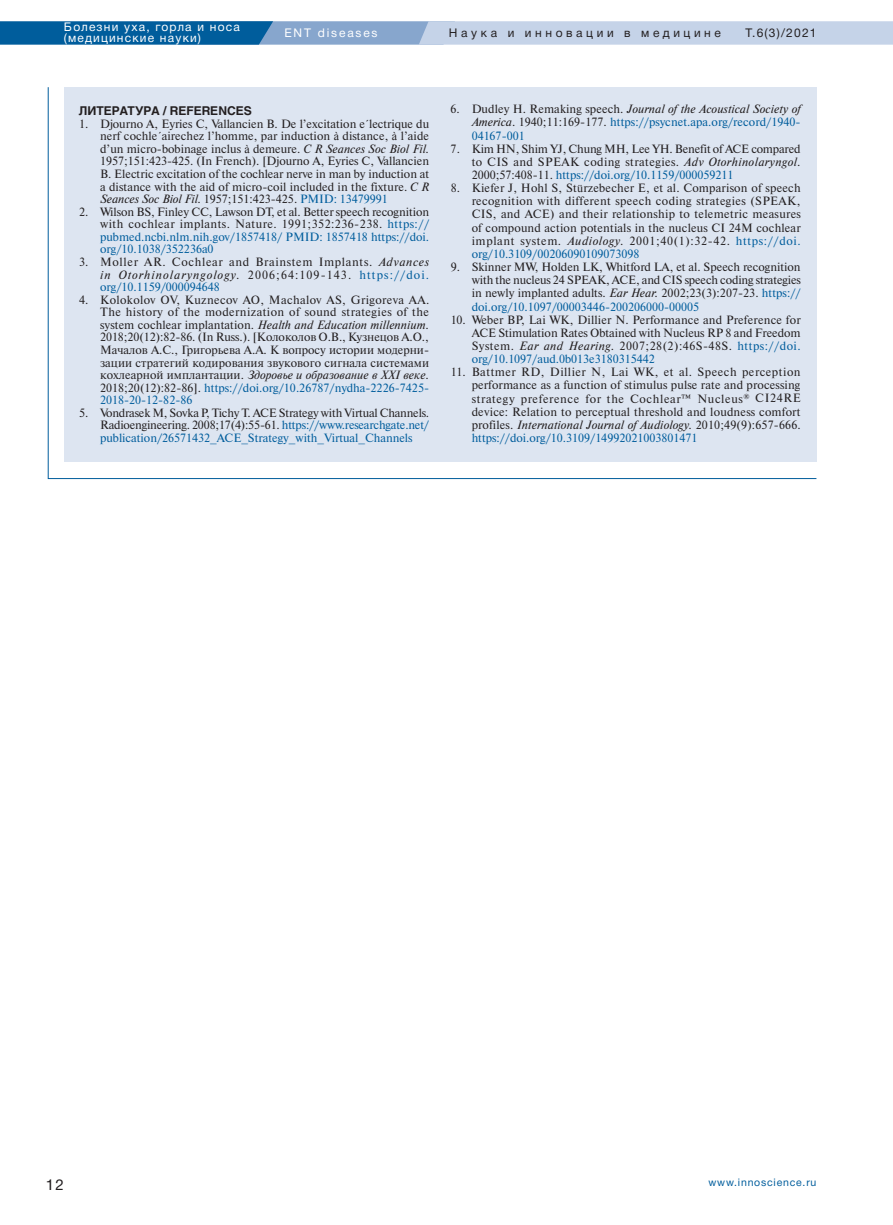
<style>
.page{position:relative;width:893px;height:1225px;background:#fff}
.page>*{position:absolute;margin:0;border:0;box-sizing:border-box;transform-origin:0 0}
.t1{font:15px "Helvetica Neue Cyr";color:#231f20}
.t2{font:12px/12.6px "Newton C";color:#231f20;text-align:justify}
.t3{font:12px/13.2px "Newton C";letter-spacing:.005em;color:#005d9c;text-align:justify}
.t4{font:12px/10.5px "Helvetica Neue Cyr";letter-spacing:.1em;color:#fff}
.t5{font:12px "Helvetica Neue Cyr";letter-spacing:.3em;color:#231f20}
.t6{font:700 12px "Helios C";color:#231f20}
.t7{font:12px "Helvetica Neue Cyr";letter-spacing:.15em;color:#fff}
.t8{font:10.5px "Helvetica Neue Cyr";letter-spacing:.075em;color:#005d9c}
.s1{font-family:"Times New Roman"}
.s2{font-style:italic}
.s3{color:#005d9c}
.s4{color:#231f20}
.s5{font-style:italic;color:#231f20}
</style>
<div class="page">
<svg style="left:0;top:21px;width:893px;height:24px;background:#82a9cd"></svg>
<svg style="left:47px;top:87px;width:770px;height:392px"></svg>
<div style="left:64px;top:87px;width:752px;height:374px;background:#dde5f1"></div>
<p class="t4" style="left:64px;top:22px;width:178px">Болезни уха, горла и носа (медицинские науки)</p>
<p class="t7" style="left:284px;top:27px;width:95px">ENT diseases</p>
<p class="t5" style="left:449px;top:27px;width:274px">Наука и инновации в медицине</p>
<p class="t5" style="left:745px;top:27px;width:73px">Т.6(3)/2021</p>
<p class="t6" style="left:79px;top:104px;width:175px">ЛИТЕРАТУРА / RЕFERENCES</p>
<p class="t2" style="left:100px;top:117px;width:331px;text-indent:-21px">1. Djourno A, Eyries C, Vallancien B. De l’excitation e<span class="s1">´</span>lectrique du nerf cochle<span class="s1">´</span>airechez l’homme, par induction <span class="s1">à</span> distance, <span class="s1">à</span> l’aide d’un micro-bobinage inclus <span class="s1">à</span> demeure. <span class="s2">C R Seances Soc Biol Fil.<br></span>1957;151:423-425. (In French). [Djourno A, Eyries C, Vallancien B. Electric excitation of the cochlear nerve in man by induction at a distance with the aid of micro-coil included in the fixture. <span class="s2">C R Seances Soc Biol Fil.</span> 1957;151:423-425. <span class="s3">PMID: 13479991</span></p>
<p class="t2" style="left:100px;top:205px;width:331px;text-indent:-21px">2. Wilson BS, Finley CC, Lawson DT, et al. Better speech recognition with cochlear implants. Nature. 1991;352:236-238. <span class="s3">https:// pubmed.ncbi.nlm.nih.gov/1857418/ PMID: 1857418 https://doi. org/10.1038/352236a0</span></p>
<p class="t2" style="left:100px;top:256px;width:330px;text-indent:-21px">3. Moller AR. Cochlear and Brainstem Implants. <span class="s2">Advances in Otorhinolaryngology.</span> 2006;64:109-143. <span class="s3">https://doi. org/10.1159/000094648</span></p>
<p class="t2" style="left:100px;top:293px;width:331px;text-indent:-21px">4. Kolokolov OV, Kuznecov AO, Machalov AS, Grigoreva AA.<br>The history of the modernization of sound strategies of the system cochlear implantation. <span class="s2">Health and Education millennium.<br></span>2018;20(12):82-86. (In Russ.). [Колоколов О.В., Кузнецов А.О., Мачалов А.С., Григорьева А.А. К вопросу истории модерни&shy;зации стратегий кодирования звукового сигнала системами кохлеарной имплантации. <span class="s2">Здоровье и образование в XXI веке.<br></span>2018;20(12):82-86]. <span class="s3">https://doi.org/10.26787/nydha-2226-7425- 2018-20-12-82-86</span></p>
<p class="t2" style="left:100px;top:406px;width:331px;text-indent:-21px">5. Vondrasek M, Sovka P, Tichy T. ACE Strategy with Virtual Channels.<br>Radioengineering. 2008;17(4):55-61. <span class="s3">https://www.researchgate.net/ publication/26571432_ACE_Strategy_with_Virtual_Channels</span></p>
<p class="t3" style="left:472px;top:103px;width:331px;text-indent:-21px"><span class="s4">6. Dudley H. Remaking speech.</span> <span class="s5">Journal of the Acoustical Society of America</span><span class="s4">. 1940;11:169-177.</span> https://psycnet.apa.org/record/1940- 04167-001</p>
<p class="t2" style="left:472px;top:142px;width:330px;line-height:13.2px;text-indent:-21px">7. Kim HN, Shim YJ, Chung MH, Lee YH. Benefit of ACE compared to CIS and SPEAK coding strategies. <span class="s2">Adv Otorhinolaryngol.<br></span>2000;57:408-11. <span class="s3">https://doi.org/10.1159/000059211</span></p>
<p class="t2" style="left:472px;top:181px;width:331px;line-height:13.2px;text-indent:-21px">8. Kiefer J, Hohl S, St<span class="s1">ü</span>rzebecher E, et al. Comparison of speech recognition with different speech coding strategies (SPEAK, CIS, and ACE) and their relationship to telemetric measures of compound action potentials in the nucleus CI 24M cochlear implant system<span class="s2">. Audiology.</span> 2001;40(1):32-42. <span class="s3">https://doi. org/10.3109/00206090109073098</span></p>
<p class="t2" style="left:472px;top:260px;width:331px;line-height:13.2px;text-indent:-21px">9. Skinner MW, Holden LK, Whitford LA, et al. Speech recognition with the nucleus 24 SPEAK, ACE, and CIS speech coding strategies in newly implanted adults. <span class="s2">Ear Hear.</span> 2002;23(3):207-23. <span class="s3">https:// doi.org/10.1097/00003446-200206000-00005</span></p>
<p class="t2" style="left:472px;top:313px;width:330px;line-height:13.2px;text-indent:-21px">10. Weber BP, Lai WK, Dillier N. Performance and Preference for ACE Stimulation Rates Obtained with Nucleus RP 8 and Freedom System. <span class="s2">Ear and Hearing.</span> 2007;28(2):46S-48S. <span class="s3">https://doi. org/10.1097/aud.0b013e3180315442</span></p>
<p class="t2" style="left:472px;top:366px;width:331px;line-height:13px;text-indent:-21px">11. Battmer RD, Dillier N, Lai WK, et al. Speech perception performance as a function of stimulus pulse rate and processing strategy preference for the Cochlear™ Nucleus<sup>®</sup> CI24RE device: Relation to perceptual threshold and loudness comfort profiles. <span class="s2">International Journal of Audiology.</span> 2010;49(9):657-666. <span class="s3">https://doi.org/10.3109/14992021003801471</span></p>
<p class="t1" style="left:46px;top:1176px;width:19px">12</p>
<p class="t8" style="left:709px;top:1176px;width:109px">www.innoscience.ru</p>
</div>
